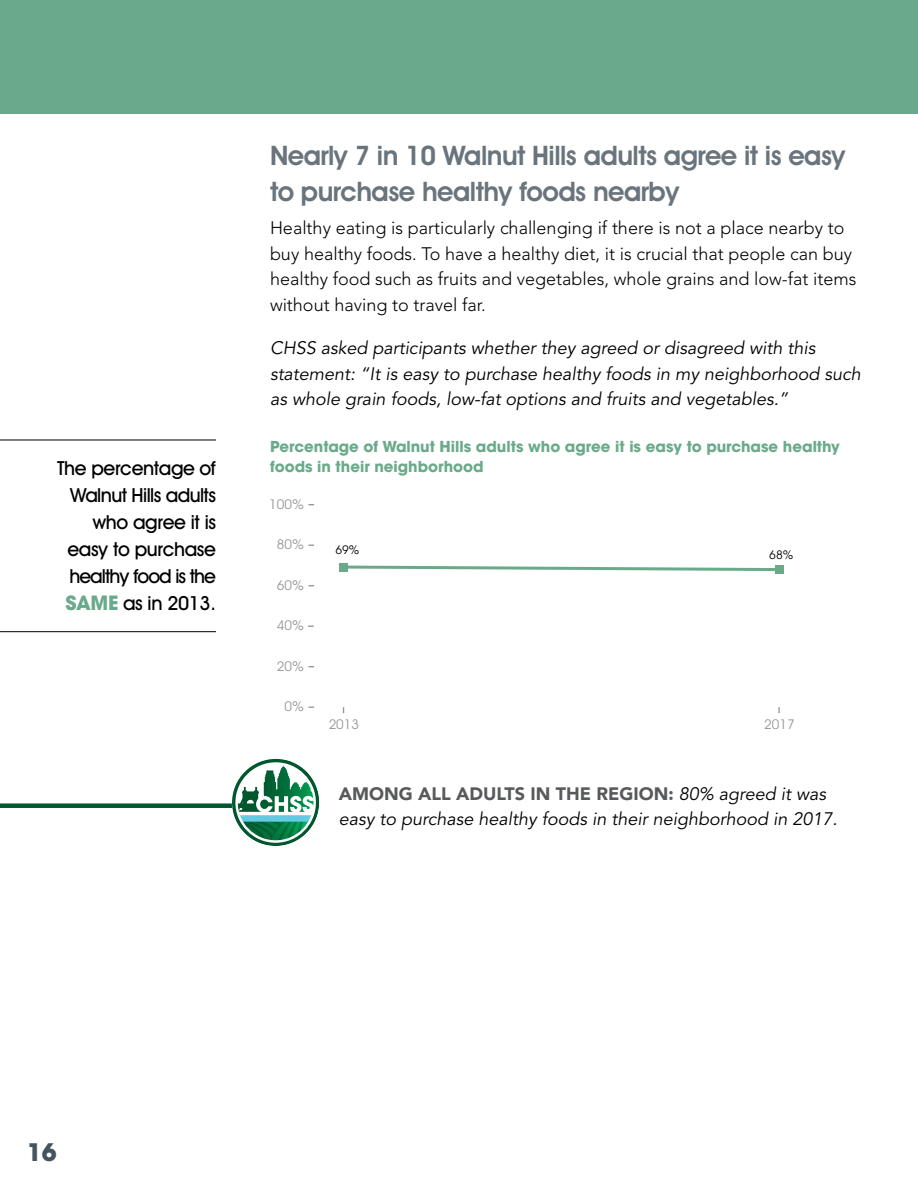
<style>
.page{position:relative;width:918px;height:1188px;background:#fff}
.page>*{position:absolute;margin:0;border:0;box-sizing:border-box;transform-origin:0 0}
.t1{font:600 27px/36px "Avant Garde IT Cby BT";letter-spacing:-.02em;color:#69747c}
.t2{font:700 24px "ITC Avant Garde Std";color:#455560}
.t3{font:500 19.5px/27px "Avant Garde IT Cby BT";letter-spacing:-.02em;color:#000;text-align:right}
.t4{font:italic 18px/25.5px "Avenir LT Std";color:#000}
.t5{font:300 18px/25.5px "Avenir LT Std";color:#000}
.t6{font:900 18px "Avenir";color:#58595b}
.t7{font:700 15px/19.5px "ITC Avant Garde Std";color:#6aaa8a}
.t8{font:13.5px "Avant Garde IT Cby BT";color:#939598}
.t9{font:12px "Avant Garde IT Cby BT";color:#000}
.s1{font-family:"ITC Avant Garde Std";font-weight:700;color:#6aaa8a}
.s2{font-family:"Avenir LT Std";font-weight:400;font-style:italic;color:#000}
</style>
<div class="page">
<div style="left:0;top:0;width:918px;height:114px;background:#6aaa8a"></div>
<svg style="left:778px;top:707px;width:2px;height:6px"></svg>
<svg style="left:348px;top:565px;width:427px;height:6px"></svg>
<div style="left:339px;top:563px;width:9px;height:9px;background:#6aaa8a"></div>
<div style="left:775px;top:565px;width:9px;height:9px;background:#6aaa8a"></div>
<div style="left:0;top:803px;width:268px;height:5px;background:#00562d"></div>
<svg style="left:232px;top:759px;width:87px;height:87px"></svg>
<hr style="left:0;top:440px;width:216px;height:1px;background:#000">
<hr style="left:0;top:631px;width:216px;height:1px;background:#000">
<p class="t3" style="left:57px;top:454px;width:160px">The percentage of<br>Walnut Hills adults who agree it is easy to purchase healthy food is the<br><span class="s1">SAME</span> as in 2013.</p>
<h1 class="t1" style="left:270px;top:137px;width:577px">Nearly 7 in 10 Walnut Hills adults agree it is easy to purchase healthy foods nearby</h1>
<p class="t5" style="left:270px;top:215px;width:588px">Healthy eating is particularly challenging if there is not a place nearby to buy healthy foods. To have a healthy diet, it is crucial that people can buy healthy food such as fruits and vegetables, whole grains and low-fat items without having to travel far.</p>
<p class="t4" style="left:270px;top:336px;width:592px">CHSS asked participants whether they agreed or disagreed with this statement: “It is easy to purchase healthy foods in my neighborhood such as whole grain foods, low-fat options and fruits and vegetables.”</p>
<p class="t7" style="left:270px;top:437px;width:571px">Percentage of Walnut Hills adults who agree it is easy to purchase healthy foods in their neighborhood</p>
<p class="t8" style="left:269px;top:496px;width:36px">100%</p>
<p class="t8" style="left:277px;top:536px;width:29px">80%</p>
<p class="t8" style="left:277px;top:577px;width:29px">60%</p>
<p class="t8" style="left:277px;top:617px;width:29px">40%</p>
<p class="t8" style="left:277px;top:658px;width:29px">20%</p>
<p class="t8" style="left:285px;top:698px;width:21px">0%</p>
<p class="t9" style="left:335px;top:542px;width:26px">69%</p>
<p class="t9" style="left:769px;top:548px;width:26px">68%</p>
<p class="t8" style="left:329px;top:716px;width:32px">2013</p>
<p class="t8" style="left:764px;top:716px;width:32px">2017</p>
<p class="t6" style="left:339px;top:778px;width:489px">AMONG ALL ADULTS IN THE REGION: <span class="s2">80% agreed it was</span></p>
<p class="t4" style="left:339px;top:807px;width:500px">easy to purchase healthy foods in their neighborhood in 2017.</p>
<h2 class="t2" style="left:27px;top:1137px;width:31px">16</h2>
</div>
